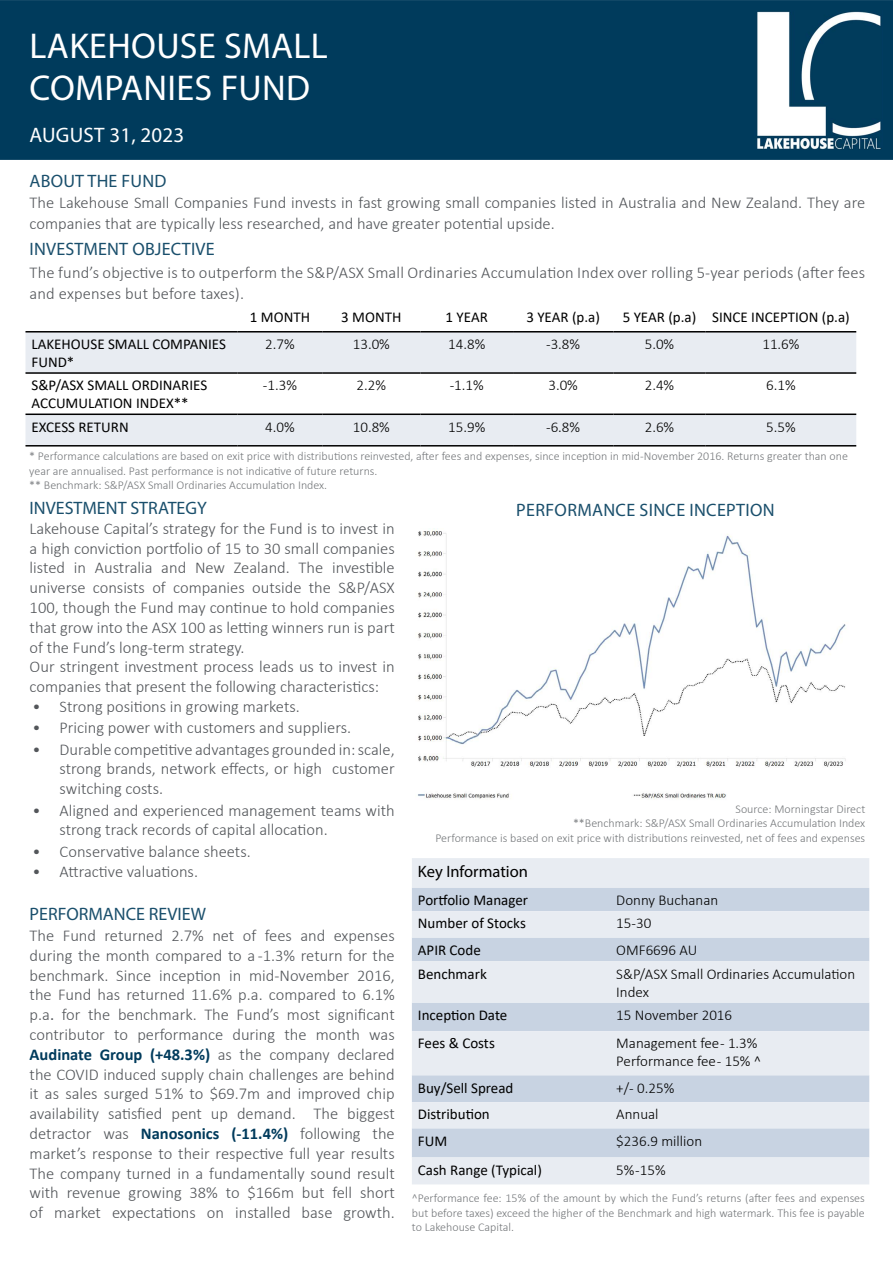
<style>
.page{position:relative;width:893px;height:1263px;background:#fff}
.page>*{position:absolute;margin:0;border:0;box-sizing:border-box;transform-origin:0 0}
.t1{font:36px/42px "Myriad Pro";letter-spacing:.01em;color:#fff}
.t2{font:21px "Myriad Pro";letter-spacing:.01em;color:#fff}
.t3{font:18px "Myriad Pro";letter-spacing:.01em;color:#1a4f6c}
.t4{font:300 16.5px/19.8px "Calibri";color:#53565a}
.t5{font:16.5px "Myriad Pro";color:#000}
.t6{font:15px/18px "Calibri";color:#000}
.t7{font:300 15px/18px "Calibri";color:#000}
.t8{font:300 12px/14.4px "Calibri";color:#75787b}
.s1{font-weight:400}
.s2{font-weight:700;color:#003b5c}
</style>
<div class="page">
<div style="left:0;top:0;width:893px;height:160px;background:#003b5c"></div>
<svg style="left:26px;top:332px;width:830px;height:113px;fill:#e8ecf2"></svg>
<hr style="left:26px;top:331px;width:212px;height:1px;background:#000">
<hr style="left:238px;top:331px;width:84px;height:1px;background:#000">
<hr style="left:322px;top:331px;width:98px;height:1px;background:#000">
<hr style="left:420px;top:331px;width:93px;height:1px;background:#000">
<hr style="left:513px;top:331px;width:100px;height:1px;background:#000">
<hr style="left:613px;top:331px;width:93px;height:1px;background:#000">
<hr style="left:706px;top:331px;width:150px;height:1px;background:#000">
<hr style="left:26px;top:372px;width:212px;height:2px;background:#000">
<hr style="left:238px;top:372px;width:84px;height:2px;background:#000">
<hr style="left:322px;top:372px;width:98px;height:2px;background:#000">
<hr style="left:420px;top:372px;width:93px;height:2px;background:#000">
<hr style="left:513px;top:372px;width:100px;height:2px;background:#000">
<hr style="left:613px;top:372px;width:93px;height:2px;background:#000">
<hr style="left:706px;top:372px;width:150px;height:2px;background:#000">
<hr style="left:26px;top:413px;width:212px;height:2px;background:#000">
<hr style="left:238px;top:413px;width:84px;height:2px;background:#000">
<hr style="left:322px;top:413px;width:98px;height:2px;background:#000">
<hr style="left:420px;top:413px;width:93px;height:2px;background:#000">
<hr style="left:513px;top:413px;width:100px;height:2px;background:#000">
<hr style="left:613px;top:413px;width:93px;height:2px;background:#000">
<hr style="left:706px;top:413px;width:150px;height:2px;background:#000">
<hr style="left:26px;top:445px;width:212px;height:1px;background:#000">
<hr style="left:238px;top:445px;width:84px;height:1px;background:#000">
<hr style="left:322px;top:445px;width:98px;height:1px;background:#000">
<hr style="left:420px;top:445px;width:93px;height:1px;background:#000">
<hr style="left:513px;top:445px;width:100px;height:1px;background:#000">
<hr style="left:613px;top:445px;width:93px;height:1px;background:#000">
<hr style="left:706px;top:445px;width:150px;height:1px;background:#000">
<div style="left:412px;top:858px;width:457px;height:30px;background:#e8ecf2"></div>
<div style="left:412px;top:888px;width:457px;height:23px;background:#c8d3e2"></div>
<svg style="left:412px;top:911px;width:457px;height:273px;background:#dbe2eb"></svg>
<img style="left:754px;top:11px;width:128px;height:138px">
<img style="left:418px;top:530px;width:428px;height:270px">
<h1 class="t1" style="left:30px;top:25px;width:300px">LAKEHOUSE SMALL<br>COMPANIES FUND</h1>
<p class="t2" style="left:30px;top:122px;width:156px">AUGUST 31, 2023</p>
<p class="t3" style="left:30px;top:170px;width:138px">ABOUT THE FUND</p>
<p class="t4" style="left:30px;top:192px;width:837px;line-height:21px">The Lakehouse Small Companies Fund invests in fast growing small companies listed in Australia and New Zealand. They are companies that are typically less researched, and have greater potential upside.</p>
<p class="t3" style="left:30px;top:238px;width:186px">INVESTMENT OBJECTIVE</p>
<p class="t4" style="left:30px;top:262px;width:837px;line-height:21px">The fund’s objective is to outperform the S&amp;P/ASX Small Ordinaries Accumulation Index over rolling 5-year periods (after fees and expenses but before taxes).</p>
<p class="t6" style="left:250px;top:308px;width:62px">1 MONTH</p>
<p class="t6" style="left:341px;top:308px;width:62px">3 MONTH</p>
<p class="t6" style="left:446px;top:308px;width:44px">1 YEAR</p>
<p class="t6" style="left:526px;top:308px;width:75px">3 YEAR (p.a)</p>
<p class="t6" style="left:623px;top:308px;width:229px">5 YEAR (p.a) SINCE INCEPTION (p.a)</p>
<p class="t6" style="left:31px;top:335px;width:196px">LAKEHOUSE SMALL COMPANIES<br>FUND*</p>
<p class="t7" style="left:265px;top:335px;width:31px">2.7%</p>
<p class="t7" style="left:353px;top:335px;width:39px">13.0%</p>
<p class="t7" style="left:448px;top:335px;width:39px">14.8%</p>
<p class="t7" style="left:546px;top:335px;width:36px">-3.8%</p>
<p class="t7" style="left:645px;top:335px;width:31px">5.0%</p>
<p class="t7" style="left:762px;top:335px;width:39px">11.6%</p>
<p class="t6" style="left:31px;top:376px;width:177px">S&amp;P/ASX SMALL ORDINARIES<br>ACCUMULATION INDEX**</p>
<p class="t7" style="left:263px;top:376px;width:36px">-1.3%</p>
<p class="t7" style="left:357px;top:376px;width:31px">2.2%</p>
<p class="t7" style="left:450px;top:376px;width:36px">-1.1%</p>
<p class="t7" style="left:548px;top:376px;width:31px">3.0%</p>
<p class="t7" style="left:645px;top:376px;width:31px">2.4%</p>
<p class="t7" style="left:766px;top:376px;width:31px">6.1%</p>
<p class="t6" style="left:31px;top:417px;width:99px">EXCESS RETURN</p>
<p class="t7" style="left:265px;top:417px;width:31px">4.0%</p>
<p class="t7" style="left:353px;top:417px;width:39px">10.8%</p>
<p class="t7" style="left:448px;top:417px;width:39px">15.9%</p>
<p class="t7" style="left:546px;top:417px;width:36px">-6.8%</p>
<p class="t7" style="left:645px;top:417px;width:31px">2.6%</p>
<p class="t7" style="left:766px;top:417px;width:31px">5.5%</p>
<p class="t8" style="left:29px;top:449px;width:820px">* Performance calculations are based on exit price with distributions reinvested, after fees and expenses, since inception in mid-November 2016. Returns greater than one year are annualised. Past performance is not indicative of future returns.<br>** Benchmark: S&amp;P/ASX Small Ordinaries Accumulation Index.</p>
<p class="t3" style="left:30px;top:497px;width:179px">INVESTMENT STRATEGY</p>
<p class="t3" style="left:516px;top:498px;width:260px">PERFORMANCE SINCE INCEPTION</p>
<p class="t4" style="left:30px;top:518px;width:367px">Lakehouse Capital’s strategy for the Fund is to invest in a high conviction portfolio of 15 to 30 small companies listed in Australia and New Zealand. The investible universe consists of companies outside the S&amp;P/ASX 100, though the Fund may continue to hold companies that grow into the ASX 100 as letting winners run is part of the Fund’s long-term strategy.<br>Our stringent investment process leads us to invest in companies that present the following characteristics:</p>
<p class="t4" style="left:33px;top:696px;width:269px">• Strong positions in growing markets.</p>
<p class="t4" style="left:33px;top:718px;width:320px">• Pricing power with customers and suppliers.</p>
<p class="t4" style="left:60px;top:739px;width:337px;text-align:justify;text-indent:-27px">• Durable competitive advantages grounded in: scale, strong brands, network effects, or high customer switching costs.</p>
<p class="t4" style="left:60px;top:800px;width:337px;text-indent:-27px">• Aligned and experienced management teams with strong track records of capital allocation.</p>
<p class="t4" style="left:33px;top:841px;width:220px">• Conservative balance sheets.</p>
<p class="t4" style="left:33px;top:861px;width:167px">• Attractive valuations.</p>
<p class="t8" style="left:435px;top:801px;width:431px;text-align:right">Source: Morningstar Direct<br>**Benchmark: S&amp;P/ASX Small Ordinaries Accumulation Index<br>Performance is based on exit price with distributions reinvested, net of fees and expenses</p>
<p class="t5" style="left:418px;top:862px;width:112px">Key Information</p>
<p class="t6" style="left:418px;top:891px;width:112px">Portfolio Manager</p>
<p class="t7" style="left:616px;top:891px;width:103px">Donny Buchanan</p>
<p class="t6" style="left:418px;top:914px;width:109px">Number of Stocks</p>
<p class="t7" style="left:616px;top:914px;width:37px">15-30</p>
<p class="t6" style="left:418px;top:940px;width:64px">APIR Code</p>
<p class="t7" style="left:616px;top:941px;width:82px">OMF6696 AU</p>
<p class="t6" style="left:418px;top:964px;width:70px">Benchmark</p>
<p class="t7" style="left:616px;top:964px;width:240px">S&amp;P/ASX Small Ordinaries Accumulation<br>Index</p>
<p class="t6" style="left:418px;top:1005px;width:91px">Inception Date</p>
<p class="t7" style="left:616px;top:1006px;width:117px">15 November 2016</p>
<p class="t6" style="left:418px;top:1034px;width:78px">Fees &amp; Costs</p>
<p class="t7" style="left:616px;top:1034px;width:147px">Management fee - 1.3%<br>Performance fee - 15% ^</p>
<p class="t6" style="left:418px;top:1078px;width:97px">Buy/Sell Spread</p>
<p class="t7" style="left:616px;top:1078px;width:59px">+/- 0.25%</p>
<p class="t6" style="left:418px;top:1105px;width:73px">Distribution</p>
<p class="t7" style="left:616px;top:1105px;width:44px">Annual</p>
<p class="t6" style="left:418px;top:1131px;width:31px">FUM</p>
<p class="t7" style="left:616px;top:1131px;width:87px">$236.9 million</p>
<p class="t6" style="left:418px;top:1160px;width:125px">Cash Range (Typical)</p>
<p class="t7" style="left:616px;top:1160px;width:51px">5% -15%</p>
<p class="t3" style="left:30px;top:902px;width:178px">PERFORMANCE REVIEW</p>
<p class="t4" style="left:30px;top:925px;width:367px;text-align:justify">The Fund returned 2.7% net of fees and expenses during the month compared to a -1.3% return for the benchmark. Since inception in mid-November 2016, the Fund has returned 11.6% p.a. compared to 6.1% p.a<span class="s1">.</span> for the benchmark. The Fund’s most significant contributor to performance during the month was <span class="s2">Audinate Group (+48.3%)</span> as the company declared the COVID induced supply chain challenges are behind it as sales surged 51% to $69.7m and improved chip availability satisfied pent up demand. The biggest detractor was <span class="s2">Nanosonics (-11.4%)</span> following the market’s response to their respective full year results The company turned in a fundamentally sound result with revenue growing 38% to $166m but fell short of market expectations on installed base growth.</p>
<p class="t8" style="left:412px;top:1191px;width:454px;text-align:justify">^Performance fee: 15% of the amount by which the Fund’s returns (after fees and expenses but before taxes) exceed the higher of the Benchmark and high watermark. This fee is payable to Lakehouse Capital.</p>
</div>
